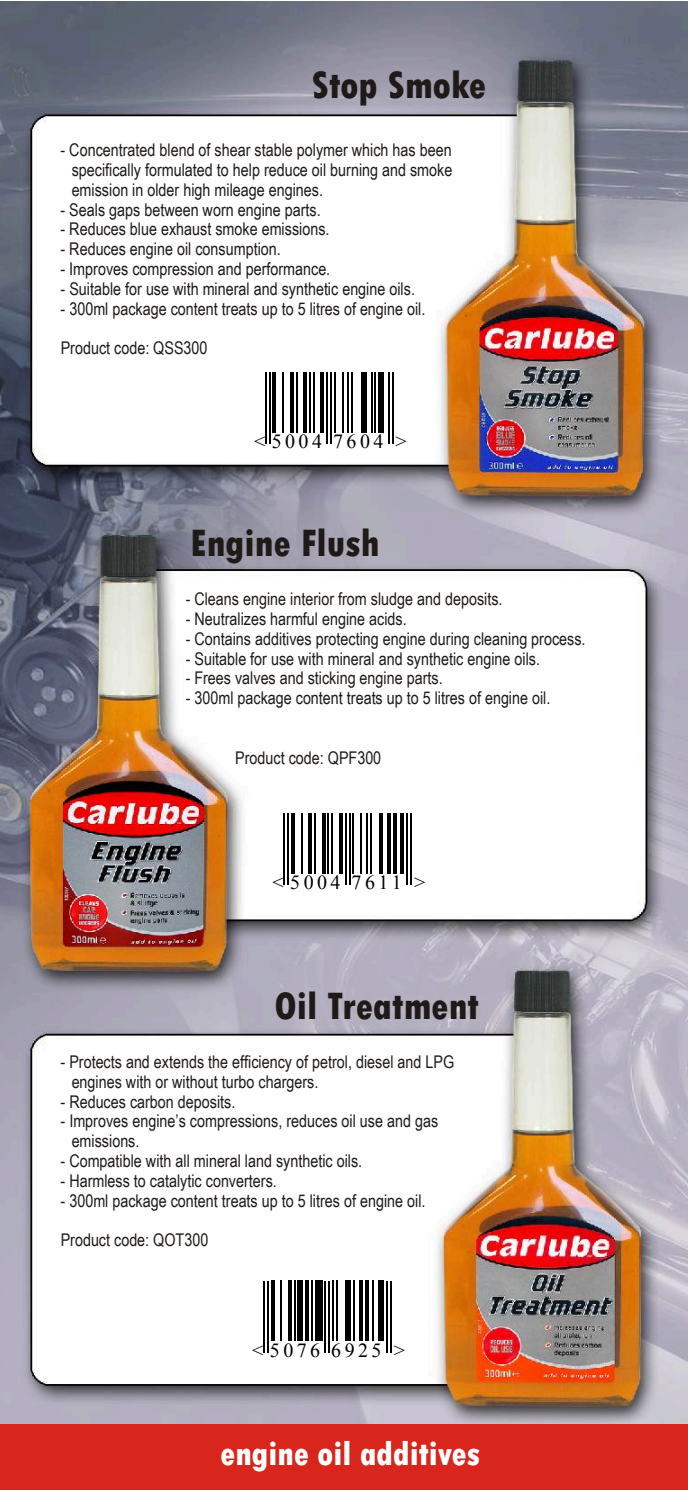
<style>
.page{position:relative;width:688px;height:1490px;background:#fff}
.page>*{position:absolute;margin:0;border:0;box-sizing:border-box;transform-origin:0 0}
.t1{font:800 40px "Tw Cen MT Condensed";color:#1f1a17}
.t2{font:800 35px "Tw Cen MT Condensed";color:#fff}
.t3{font:20px "Times New Roman";letter-spacing:.175em;color:#000}
.t4{font:17.5px/19.8px "Arial Narrow";color:#1f1a17}
</style>
<div class="page">
<img style="left:0;top:2px;width:688px;height:1422px">
<div style="left:248px;top:370px;width:162px;height:82px;background:#fff"></div>
<hr style="left:265px;top:372px;width:1px;height:72px;background:#000">
<hr style="left:269px;top:372px;width:1px;height:72px;background:#000">
<hr style="left:273px;top:372px;width:3px;height:61px;background:#000">
<hr style="left:282px;top:372px;width:2px;height:61px;background:#000">
<hr style="left:290px;top:372px;width:3px;height:61px;background:#000">
<hr style="left:296px;top:372px;width:1px;height:61px;background:#000">
<hr style="left:303px;top:372px;width:4px;height:61px;background:#000">
<hr style="left:309px;top:372px;width:1px;height:61px;background:#000">
<hr style="left:313px;top:372px;width:1px;height:61px;background:#000">
<hr style="left:320px;top:372px;width:4px;height:61px;background:#000">
<hr style="left:326px;top:372px;width:2px;height:72px;background:#000">
<hr style="left:330px;top:372px;width:2px;height:72px;background:#000">
<hr style="left:334px;top:372px;width:1px;height:61px;background:#000">
<hr style="left:342px;top:372px;width:1px;height:61px;background:#000">
<hr style="left:347px;top:372px;width:2px;height:61px;background:#000">
<hr style="left:351px;top:372px;width:2px;height:61px;background:#000">
<div style="left:361px;top:372px;width:5px;height:61px;background:#000"></div>
<hr style="left:371px;top:372px;width:1px;height:61px;background:#000">
<hr style="left:374px;top:372px;width:2px;height:61px;background:#000">
<div style="left:378px;top:372px;width:5px;height:61px;background:#000"></div>
<hr style="left:388px;top:372px;width:1px;height:72px;background:#000">
<hr style="left:392px;top:372px;width:1px;height:72px;background:#000">
<div style="left:267px;top:811px;width:162px;height:82px;background:#fff"></div>
<hr style="left:283px;top:813px;width:2px;height:72px;background:#000">
<hr style="left:287px;top:813px;width:2px;height:72px;background:#000">
<hr style="left:291px;top:813px;width:3px;height:61px;background:#000">
<hr style="left:301px;top:813px;width:1px;height:61px;background:#000">
<hr style="left:308px;top:813px;width:4px;height:61px;background:#000">
<hr style="left:314px;top:813px;width:2px;height:61px;background:#000">
<hr style="left:322px;top:813px;width:3px;height:61px;background:#000">
<hr style="left:327px;top:813px;width:2px;height:61px;background:#000">
<hr style="left:331px;top:813px;width:2px;height:61px;background:#000">
<hr style="left:339px;top:813px;width:3px;height:61px;background:#000">
<hr style="left:345px;top:813px;width:1px;height:72px;background:#000">
<hr style="left:349px;top:813px;width:1px;height:72px;background:#000">
<hr style="left:352px;top:813px;width:2px;height:61px;background:#000">
<hr style="left:360px;top:813px;width:2px;height:61px;background:#000">
<hr style="left:366px;top:813px;width:1px;height:61px;background:#000">
<hr style="left:370px;top:813px;width:1px;height:61px;background:#000">
<hr style="left:379px;top:813px;width:4px;height:61px;background:#000">
<hr style="left:387px;top:813px;width:3px;height:61px;background:#000">
<hr style="left:393px;top:813px;width:3px;height:61px;background:#000">
<hr style="left:400px;top:813px;width:4px;height:61px;background:#000">
<hr style="left:406px;top:813px;width:2px;height:72px;background:#000">
<hr style="left:410px;top:813px;width:1px;height:72px;background:#000">
<div style="left:246px;top:1279px;width:162px;height:82px;background:#fff"></div>
<hr style="left:263px;top:1281px;width:1px;height:72px;background:#000">
<hr style="left:267px;top:1281px;width:1px;height:72px;background:#000">
<hr style="left:271px;top:1281px;width:3px;height:60px;background:#000">
<hr style="left:280px;top:1281px;width:2px;height:60px;background:#000">
<hr style="left:288px;top:1281px;width:3px;height:60px;background:#000">
<hr style="left:294px;top:1281px;width:1px;height:60px;background:#000">
<div style="left:298px;top:1281px;width:5px;height:60px;background:#000"></div>
<hr style="left:305px;top:1281px;width:4px;height:60px;background:#000">
<hr style="left:311px;top:1281px;width:2px;height:60px;background:#000">
<div style="left:315px;top:1281px;width:7px;height:60px;background:#000"></div>
<hr style="left:324px;top:1281px;width:2px;height:72px;background:#000">
<hr style="left:328px;top:1281px;width:2px;height:72px;background:#000">
<hr style="left:332px;top:1281px;width:2px;height:60px;background:#000">
<hr style="left:336px;top:1281px;width:1px;height:60px;background:#000">
<div style="left:346px;top:1281px;width:5px;height:60px;background:#000"></div>
<hr style="left:353px;top:1281px;width:2px;height:60px;background:#000">
<hr style="left:359px;top:1281px;width:3px;height:60px;background:#000">
<hr style="left:365px;top:1281px;width:3px;height:60px;background:#000">
<hr style="left:372px;top:1281px;width:2px;height:60px;background:#000">
<div style="left:378px;top:1281px;width:5px;height:60px;background:#000"></div>
<hr style="left:386px;top:1281px;width:1px;height:72px;background:#000">
<hr style="left:390px;top:1281px;width:1px;height:72px;background:#000">
<div style="left:0;top:1424px;width:688px;height:66px;background:#d9261c"></div>
<h1 class="t1" style="left:311px;top:71px;width:176px">Stop Smoke</h1>
<p class="t4" style="left:72px;top:142px;width:382px;text-align:justify;text-indent:-11px">- Concentrated blend of shear stable polymer which has been specifically formulated to help reduce oil burning and smoke emission in older high mileage engines.</p>
<p class="t4" style="left:61px;top:201px;width:262px">- Seals gaps between worn engine parts.</p>
<p class="t4" style="left:61px;top:221px;width:270px">- Reduces blue exhaust smoke emissions.</p>
<p class="t4" style="left:61px;top:241px;width:222px">- Reduces engine oil consumption.</p>
<p class="t4" style="left:61px;top:261px;width:271px">- Improves compression and performance.</p>
<p class="t4" style="left:61px;top:280px;width:356px">- Suitable for use with mineral and synthetic engine oils.</p>
<p class="t4" style="left:61px;top:300px;width:366px">- 300ml package content treats up to 5 litres of engine oil.</p>
<p class="t4" style="left:61px;top:340px;width:148px">Product code: QSS300</p>
<p class="t3" style="left:254px;top:434px;width:154px">&lt; 5004 7604 &gt;</p>
<h1 class="t1" style="left:190px;top:528px;width:191px">Engine Flush</h1>
<p class="t4" style="left:186px;top:591px;width:318px">- Cleans engine interior from sludge and deposits.</p>
<p class="t4" style="left:186px;top:611px;width:222px">- Neutralizes harmful engine acids.</p>
<p class="t4" style="left:186px;top:630px;width:401px">- Contains additives protecting engine during cleaning process.</p>
<p class="t4" style="left:186px;top:650px;width:356px">- Suitable for use with mineral and synthetic engine oils.</p>
<p class="t4" style="left:186px;top:670px;width:258px">- Frees valves and sticking engine parts.</p>
<p class="t4" style="left:186px;top:690px;width:366px">- 300ml package content treats up to 5 litres of engine oil.</p>
<p class="t4" style="left:235px;top:749px;width:147px">Product code: QPF300</p>
<p class="t3" style="left:272px;top:875px;width:154px">&lt; 5004 7611 &gt;</p>
<h1 class="t1" style="left:274px;top:992px;width:206px">Oil Treatment</h1>
<p class="t4" style="left:72px;top:1053px;width:384px;text-indent:-11px">- Protects and extends the efficiency of petrol, diesel and LPG engines with or without turbo chargers.</p>
<p class="t4" style="left:61px;top:1093px;width:176px">- Reduces carbon deposits.</p>
<p class="t4" style="left:72px;top:1113px;width:368px;text-indent:-11px">- Improves engine’s compressions, reduces oil use and gas emissions.</p>
<p class="t4" style="left:61px;top:1153px;width:303px">- Compatible with all mineral land synthetic oils.</p>
<p class="t4" style="left:61px;top:1172px;width:218px">- Harmless to catalytic converters.</p>
<p class="t4" style="left:61px;top:1192px;width:366px">- 300ml package content treats up to 5 litres of engine oil.</p>
<p class="t4" style="left:61px;top:1232px;width:149px">Product code: QOT300</p>
<p class="t3" style="left:252px;top:1343px;width:154px">&lt; 5076 6925 &gt;</p>
<h2 class="t2" style="left:220px;top:1440px;width:261px">engine oil additives</h2>
</div>
